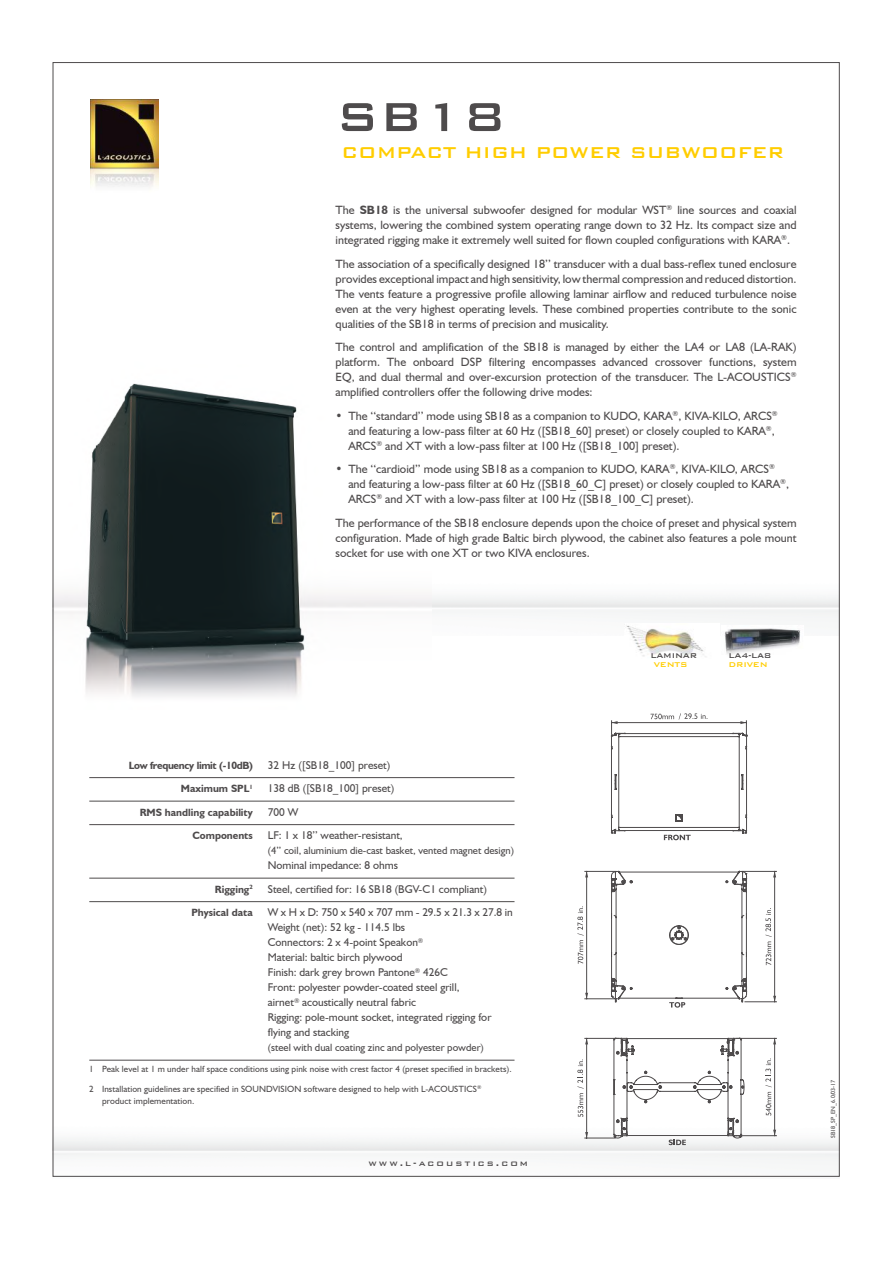
<style>
.page{position:relative;width:893px;height:1263px;background:#fff}
.page>*{position:absolute;margin:0;border:0;box-sizing:border-box;transform-origin:0 0}
.t1{font:500 54px "Bank Gothic BT";color:#4e4b4c}
.t2{font:500 21px "Bank Gothic BT";color:#ffcd00}
.t3{font:12px/15px "Humanist 521 BT";color:#4e4b4c;text-align:justify}
.t4{font:11.25px/15px "Humanist 521 BT";color:#4e4b4c}
.t5{font:10.5px "Humanist 521 BT";color:#4e4b4c}
.t6{font:700 10.5px "Humanist 521 BT";color:#4e4b4c}
.t7{font:700 10.5px "Humanist 521 BT";letter-spacing:-.03em;color:#4e4b4c}
.t8{font:500 10.5px "Bank Gothic BT";letter-spacing:.2em;color:#4e4b4c}
.t9{font:500 9.3px "Bank Gothic BT";letter-spacing:-.02em;color:#4e4b4c}
.t10{font:500 9.3px "Bank Gothic BT";letter-spacing:-.02em;color:#ffcd00}
.t11{font:9px/12px "Humanist 521 BT";letter-spacing:.01em;color:#4e4b4c}
.t12{font:6px "Humanist 521 BT";color:#4e4b4c}
.s1{font-weight:700}
</style>
<div class="page">
<img style="left:53px;top:1137px;width:786px;height:40px">
<svg style="left:585px;top:720px;width:192px;height:418px"></svg>
<svg style="left:765px;top:1058px;width:7px;height:57px"></svg>
<svg style="left:577px;top:1059px;width:7px;height:58px"></svg>
<svg style="left:577px;top:906px;width:7px;height:58px"></svg>
<svg style="left:650px;top:713px;width:57px;height:6px"></svg>
<svg style="left:765px;top:908px;width:7px;height:57px"></svg>
<svg style="left:611px;top:871px;width:136px;height:274px"></svg>
<svg style="left:611px;top:733px;width:136px;height:107px"></svg>
<img style="left:55px;top:383px;width:376px;height:314px">
<img style="left:90px;top:100px;width:68px;height:88px">
<hr style="left:89px;top:777px;width:425px;height:1px;background:#4e4b4c">
<hr style="left:89px;top:801px;width:425px;height:1px;background:#4e4b4c">
<hr style="left:89px;top:824px;width:425px;height:1px;background:#4e4b4c">
<hr style="left:89px;top:878px;width:425px;height:1px;background:#4e4b4c">
<hr style="left:89px;top:901px;width:425px;height:1px;background:#4e4b4c">
<hr style="left:89px;top:1060px;width:425px;height:1px;background:#4e4b4c">
<img style="left:625px;top:624px;width:81px;height:33px">
<img style="left:722px;top:626px;width:81px;height:28px">
<h1 class="t1" style="left:336px;top:87px;width:172px">SB18</h1>
<h2 class="t2" style="left:341px;top:141px;width:445px">COMPACT HIGH POWER SUBWOOFER</h2>
<p class="t3" style="left:336px;top:202px;width:462px">The <span class="s1">SB18</span> is the universal subwoofer designed for modular WST<sup>®</sup> line sources and coaxial systems, lowering the combined system operating range down to 32 Hz. Its compact size and integrated rigging make it extremely well suited for flown coupled configurations with KARA<sup>®</sup>.</p>
<p class="t3" style="left:336px;top:256px;width:462px">The association of a specifically designed 18’’ transducer with a dual bass-reflex tuned enclosure provides exceptional impact and high sensitivity, low thermal compression and reduced distortion.<br>The vents feature a progressive profile allowing laminar airflow and reduced turbulence noise even at the very highest operating levels. These combined properties contribute to the sonic qualities of the SB18 in terms of precision and musicality.</p>
<p class="t3" style="left:336px;top:339px;width:462px">The control and amplification of the SB18 is managed by either the LA4 or LA8 (LA-RAK) platform. The onboard DSP filtering encompasses advanced crossover functions, system EQ, and dual thermal and over-excursion protection of the transducer. The L-ACOUSTICS<sup>® </sup>amplified controllers offer the following drive modes:</p>
<p class="t3" style="left:348px;top:408px;width:431px;text-align:left;text-indent:-13px">• The ‘‘standard’’ mode using SB18 as a companion to KUDO, KARA<sup>®</sup>, KIVA-KILO, ARCS<sup>® </sup>and featuring a low-pass filter at 60 Hz ([SB18_60] preset) or closely coupled to KARA<sup>®</sup>,<br>ARCS<sup>®</sup> and XT with a low-pass filter at 100 Hz ([SB18_100] preset).</p>
<p class="t3" style="left:348px;top:461px;width:442px;text-align:left;text-indent:-13px">• The ‘‘cardioid’’ mode using SB18 as a companion to KUDO, KARA<sup>®</sup>, KIVA-KILO, ARCS<sup>® </sup>and featuring a low-pass filter at 60 Hz ([SB18_60_C] preset) or closely coupled to KARA<sup>®</sup>,<br>ARCS<sup>®</sup> and XT with a low-pass filter at 100 Hz ([SB18_100_C] preset).</p>
<p class="t3" style="left:336px;top:515px;width:462px">The performance of the SB18 enclosure depends upon the choice of preset and physical system configuration. Made of high grade Baltic birch plywood, the cabinet also features a pole mount socket for use with one XT or two KIVA enclosures.</p>
<p class="t7" style="left:129px;top:759px;width:126px">Low frequency limit (-10dB)</p>
<p class="t4" style="left:268px;top:757px;width:124px">32 Hz ([SB18_100] preset)</p>
<p class="t6" style="left:181px;top:782px;width:73px">Maximum SPL<sup>1</sup></p>
<p class="t4" style="left:268px;top:781px;width:128px">138 dB ([SB18_100] preset)</p>
<p class="t6" style="left:140px;top:806px;width:115px">RMS handling capability</p>
<p class="t4" style="left:268px;top:804px;width:32px">700 W</p>
<p class="t6" style="left:193px;top:829px;width:62px">Components</p>
<p class="t4" style="left:268px;top:828px;width:137px">LF: 1 x 18’’ weather-resistant,</p>
<p class="t5" style="left:268px;top:844px;width:248px">(4’’ coil, aluminium die-cast basket, vented magnet design)</p>
<p class="t4" style="left:268px;top:858px;width:132px">Nominal impedance: 8 ohms</p>
<p class="t6" style="left:215px;top:883px;width:39px">Rigging<sup>2</sup></p>
<p class="t4" style="left:268px;top:881px;width:221px">Steel, certified for: 16 SB18 (BGV-C1 compliant)</p>
<p class="t6" style="left:191px;top:906px;width:63px">Physical data</p>
<p class="t4" style="left:268px;top:905px;width:246px">W x H x D: 750 x 540 x 707 mm - 29.5 x 21.3 x 27.8 in Weight (net): 52 kg - 114.5 lbs<br>Connectors: 2 x 4-point Speakon<sup>®<br></sup>Material: baltic birch plywood<br>Finish: dark grey brown Pantone<sup>®</sup> 426C<br>Front: polyester powder-coated steel grill,<br>airnet<sup>®</sup> acoustically neutral fabric<br>Rigging: pole-mount socket, integrated rigging for flying and stacking</p>
<p class="t5" style="left:268px;top:1041px;width:218px">(steel with dual coating zinc and polyester powder)</p>
<p class="t11" style="left:89px;top:1063px;width:424px">1 Peak level at 1 m under half space conditions using pink noise with crest factor 4 (preset specified in brackets).</p>
<p class="t11" style="left:102px;top:1083px;width:381px;text-indent:-13px">2 Installation guidelines are specified in SOUNDVISION software designed to help with L-ACOUSTICS<sup>® </sup>product implementation.</p>
<p class="t8" style="left:369px;top:1158px;width:161px">www.l-acoustics.com</p>
<p class="t9" style="left:650px;top:650px;width:48px">LAMINAR</p>
<p class="t10" style="left:654px;top:659px;width:35px">VENTS</p>
<p class="t9" style="left:729px;top:651px;width:44px">LA4-LA8</p>
<p class="t10" style="left:729px;top:660px;width:41px">DRIVEN</p>
<p class="t12" style="left:829px;top:1138px;width:60px;rotate:-90deg">SB18_SP_EN_6.0/03-17</p>
</div>
